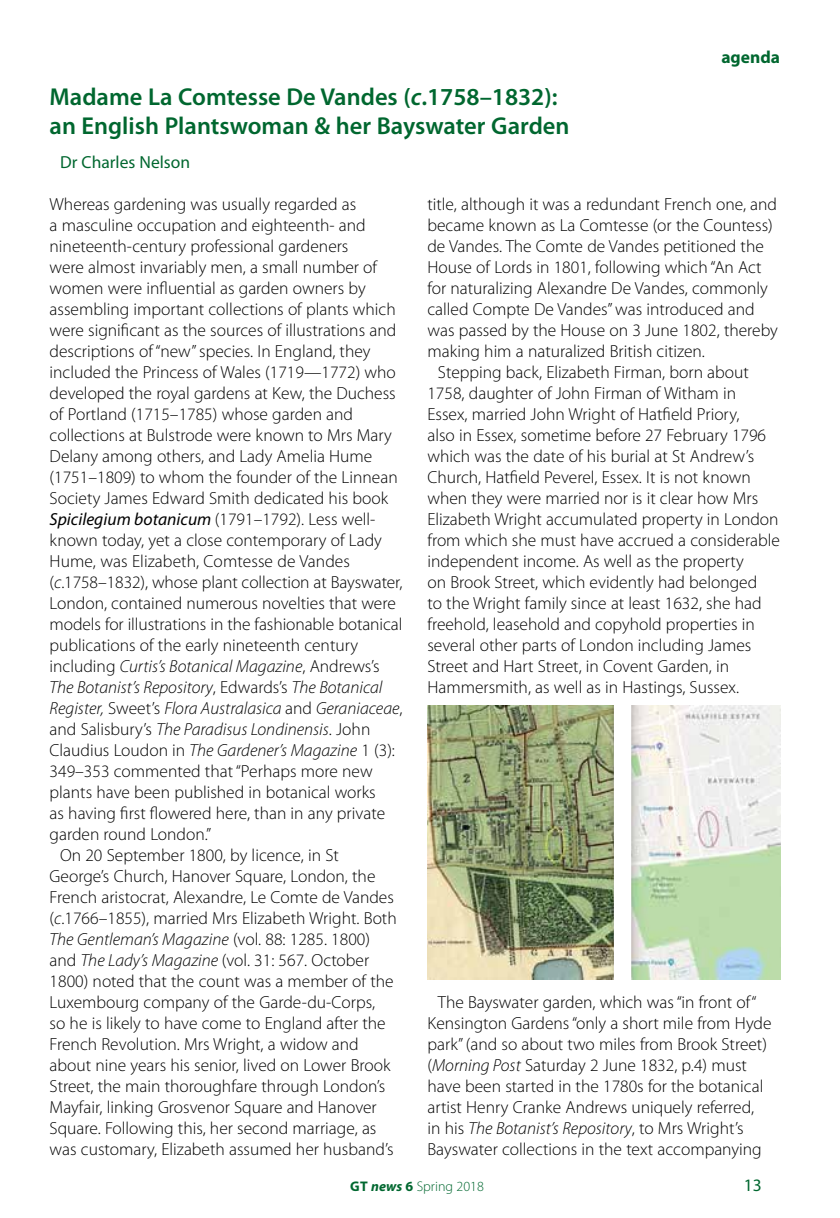
<style>
.page{position:relative;width:840px;height:1218px;background:#fff}
.page>*{position:absolute;margin:0;border:0;box-sizing:border-box;transform-origin:0 0}
.t1{font:600 24.5px/29.4px "Myriad Pro";color:#00672f}
.t2{font:300 17.5px/21px "Myriad Pro";color:#000}
.t3{font:italic 300 17.5px "Myriad Pro";color:#000}
.t4{font:17.5px "Myriad Pro";color:#00672f}
.t5{font:700 17.5px "Myriad Pro";color:#00672f}
.t6{font:300 14px "Myriad Pro";color:#00672f}
.s1{font-style:italic}
.s2{font-weight:400;font-style:italic}
.s3{font-style:normal}
.s4{font-weight:700}
.s5{font-weight:700;font-style:italic}
</style>
<div class="page">
<img style="left:427px;top:705px;width:353px;height:275px">
<div style="left:614px;top:699px;width:17px;height:287px;background:#fff"></div>
<p class="t5" style="left:721px;top:46px;width:60px">agenda</p>
<h1 class="t1" style="left:50px;top:81px;width:522px">Madame La Comtesse De Vandes (<span class="s1">c</span>.1758–1832): an English Plantswoman &amp; her Bayswater Garden</h1>
<p class="t4" style="left:60px;top:151px;width:132px">Dr Charles Nelson</p>
<p class="t2" style="left:50px;top:194px;width:308px">Whereas gardening was usually regarded as</p>
<p class="t2" style="left:50px;top:215px;width:318px">a masculine occupation and eighteenth- and</p>
<p class="t2" style="left:50px;top:236px;width:300px">nineteenth-century professional gardeners</p>
<p class="t2" style="left:50px;top:257px;width:329px">were almost invariably men, a small number of</p>
<p class="t2" style="left:50px;top:278px;width:318px">women were influential as garden owners by</p>
<p class="t2" style="left:50px;top:299px;width:348px">assembling important collections of plants which</p>
<p class="t2" style="left:50px;top:320px;width:348px">were significant as the sources of illustrations and</p>
<p class="t2" style="left:50px;top:341px;width:323px">descriptions of “new” species. In England, they</p>
<p class="t2" style="left:50px;top:362px;width:348px">included the Princess of Wales (1719—1772) who</p>
<p class="t2" style="left:50px;top:383px;width:348px">developed the royal gardens at Kew, the Duchess</p>
<p class="t2" style="left:50px;top:404px;width:305px">of Portland (1715–1785) whose garden and</p>
<p class="t2" style="left:50px;top:425px;width:344px">collections at Bulstrode were known to Mrs Mary</p>
<p class="t2" style="left:50px;top:446px;width:324px">Delany among others, and Lady Amelia Hume</p>
<p class="t2" style="left:50px;top:467px;width:350px">(1751–1809) to whom the founder of the Linnean</p>
<p class="t2" style="left:50px;top:488px;width:340px">Society James Edward Smith dedicated his book</p>
<p class="t2" style="left:50px;top:509px;width:327px"><span class="s2">Spicilegium botanicum</span> (1791–1792). Less well-</p>
<p class="t2" style="left:50px;top:530px;width:334px">known today, yet a close contemporary of Lady</p>
<p class="t2" style="left:50px;top:551px;width:302px">Hume, was Elizabeth, Comtesse de Vandes</p>
<p class="t2" style="left:50px;top:572px;width:355px">(<span class="s1">c</span>.1758–1832), whose plant collection at Bayswater,</p>
<p class="t2" style="left:50px;top:593px;width:348px">London, contained numerous novelties that were</p>
<p class="t2" style="left:50px;top:614px;width:354px">models for illustrations in the fashionable botanical</p>
<p class="t2" style="left:50px;top:635px;width:310px">publications of the early nineteenth century</p>
<p class="t3" style="left:50px;top:656px;width:332px"><span class="s3">including</span> Curtis’s Botanical Magazine<span class="s3">, Andrews’s</span></p>
<p class="t3" style="left:50px;top:677px;width:334px">The Botanist’s Repository<span class="s3">, Edwards’s</span> The Botanical</p>
<p class="t3" style="left:50px;top:698px;width:355px">Register, <span class="s3">Sweet’s</span> Flora Australasica <span class="s3">and</span> Geraniaceae<span class="s3">,</span></p>
<p class="t3" style="left:50px;top:719px;width:322px"><span class="s3">and Salisbury’s</span> The Paradisus Londinensis<span class="s3">. John</span></p>
<p class="t2" style="left:50px;top:740px;width:347px">Claudius Loudon in <span class="s1">The Gardener’s Magazine</span> 1 (3):</p>
<p class="t2" style="left:50px;top:761px;width:325px">349–353 commented that “Perhaps more new</p>
<p class="t2" style="left:50px;top:782px;width:328px">plants have been published in botanical works</p>
<p class="t2" style="left:50px;top:803px;width:337px">as having first flowered here, than in any private</p>
<p class="t2" style="left:50px;top:824px;width:163px">garden round London.”</p>
<p class="t2" style="left:60px;top:845px;width:280px">On 20 September 1800, by licence, in St</p>
<p class="t2" style="left:50px;top:866px;width:327px">George’s Church, Hanover Square, London, the</p>
<p class="t2" style="left:50px;top:887px;width:346px">French aristocrat, Alexandre, Le Comte de Vandes</p>
<p class="t2" style="left:50px;top:908px;width:349px">(<span class="s1">c</span>.1766–1855), married Mrs Elizabeth Wright. Both</p>
<p class="t3" style="left:50px;top:929px;width:322px">The Gentleman’s Magazine <span class="s3">(vol. 88: 1285. 1800)</span></p>
<p class="t2" style="left:50px;top:950px;width:321px">and <span class="s1">The Lady’s Magazine</span> (vol. 31: 567. October</p>
<p class="t2" style="left:50px;top:971px;width:346px">1800) noted that the count was a member of the</p>
<p class="t2" style="left:50px;top:992px;width:327px">Luxembourg company of the Garde-du-Corps,</p>
<p class="t2" style="left:50px;top:1013px;width:338px">so he is likely to have come to England after the</p>
<p class="t2" style="left:50px;top:1034px;width:311px">French Revolution. Mrs Wright, a widow and</p>
<p class="t2" style="left:50px;top:1055px;width:342px">about nine years his senior, lived on Lower Brook</p>
<p class="t2" style="left:50px;top:1076px;width:337px">Street, the main thoroughfare through London’s</p>
<p class="t2" style="left:50px;top:1097px;width:329px">Mayfair, linking Grosvenor Square and Hanover</p>
<p class="t2" style="left:50px;top:1118px;width:328px">Square. Following this, her second marriage, as</p>
<p class="t2" style="left:50px;top:1139px;width:346px">was customary, Elizabeth assumed her husband’s</p>
<p class="t2" style="left:427px;top:194px;width:351px">title, although it was a redundant French one, and</p>
<p class="t2" style="left:427px;top:215px;width:347px">became known as La Comtesse (or the Countess)</p>
<p class="t2" style="left:427px;top:236px;width:338px">de Vandes. The Comte de Vandes petitioned the</p>
<p class="t2" style="left:427px;top:257px;width:336px">House of Lords in 1801, following which “An Act</p>
<p class="t2" style="left:427px;top:278px;width:342px">for naturalizing Alexandre De Vandes, commonly</p>
<p class="t2" style="left:427px;top:299px;width:329px">called Compte De Vandes” was introduced and</p>
<p class="t2" style="left:427px;top:320px;width:352px">was passed by the House on 3 June 1802, thereby</p>
<p class="t2" style="left:427px;top:341px;width:279px">making him a naturalized British citizen.</p>
<p class="t2" style="left:438px;top:362px;width:312px">Stepping back, Elizabeth Firman, born about</p>
<p class="t2" style="left:427px;top:383px;width:310px">1758, daughter of John Firman of Witham in</p>
<p class="t2" style="left:427px;top:404px;width:314px">Essex, married John Wright of Hatfield Priory,</p>
<p class="t2" style="left:427px;top:425px;width:340px">also in Essex, sometime before 27 February 1796</p>
<p class="t2" style="left:427px;top:446px;width:328px">which was the date of his burial at St Andrew’s</p>
<p class="t2" style="left:427px;top:467px;width:325px">Church, Hatfield Peverel, Essex. It is not known</p>
<p class="t2" style="left:427px;top:488px;width:332px">when they were married nor is it clear how Mrs</p>
<p class="t2" style="left:427px;top:509px;width:353px">Elizabeth Wright accumulated property in London</p>
<p class="t2" style="left:427px;top:530px;width:354px">from which she must have accrued a considerable</p>
<p class="t2" style="left:427px;top:551px;width:318px">independent income. As well as the property</p>
<p class="t2" style="left:427px;top:572px;width:331px">on Brook Street, which evidently had belonged</p>
<p class="t2" style="left:427px;top:593px;width:336px">to the Wright family since at least 1632, she had</p>
<p class="t2" style="left:427px;top:614px;width:329px">freehold, leasehold and copyhold properties in</p>
<p class="t2" style="left:427px;top:635px;width:326px">several other parts of London including James</p>
<p class="t2" style="left:427px;top:656px;width:303px">Street and Hart Street, in Covent Garden, in</p>
<p class="t2" style="left:427px;top:677px;width:313px">Hammersmith, as well as in Hastings, Sussex.</p>
<p class="t2" style="left:427px;top:992px;width:346px;text-indent:10px">The Bayswater garden, which was “in front of“ Kensington Gardens “only a short mile from Hyde park” (and so about two miles from Brook Street) (<span class="s1">Morning Post</span> Saturday 2 June 1832, p.4) must have been started in the 1780s for the botanical artist Henry Cranke Andrews uniquely referred,<br>in his <span class="s1">The Botanist’s Repository</span>, to Mrs Wright’s Bayswater collections in the text accompanying</p>
<p class="t6" style="left:350px;top:1177px;width:135px"><span class="s4">GT</span> <span class="s5">news</span> <span class="s4">6</span> Spring 2018</p>
<p class="t4" style="left:744px;top:1174px;width:19px">13</p>
</div>
